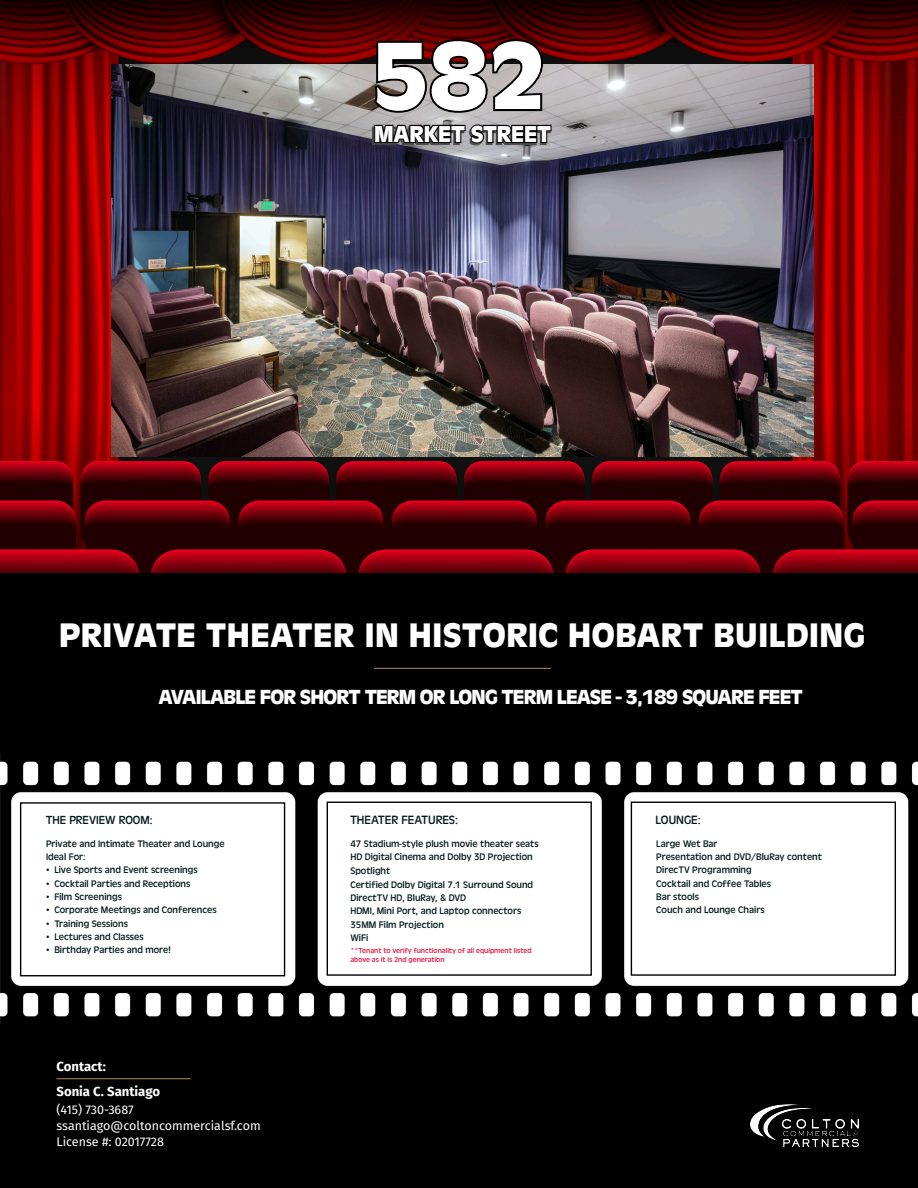
<style>
.page{position:relative;width:918px;height:1188px;background:#fff}
.page>*{position:absolute;margin:0;border:0;box-sizing:border-box;transform-origin:0 0}
.t1{font:700 99.15px "Antique Oli";color:#fff}
.t2{font:700 35.4px "Antique Oli";letter-spacing:.015em;color:#fff}
.t3{font:700 23.7px "Antique Oli";letter-spacing:-.01em;color:#fff}
.t4{font:700 21.15px "Antique Oli";letter-spacing:-.04em;color:#fff}
.t5{font:700 13.2px/25.7px "Fira Sans";color:#fff}
.t6{font:12.6px/16px "Fira Sans";color:#fff}
.t7{font:12.45px "Antique Oli";letter-spacing:-.005em;color:#021a1c}
.t8{font:12.15px "Antique Oli";letter-spacing:-.005em;color:#021a1c}
.t9{font:9.9px/13.4px "Antique Oli";color:#021a1c}
.t10{font:7.35px/9.4px "Antique Oli";color:#e81038}
.s1{font-family:"Times New Roman"}
</style>
<div class="page">
<img style="left:0;top:0;width:918px;height:574px">
<img style="left:112px;top:65px;width:701px;height:391px">
<div style="left:0;top:1024px;width:918px;height:164px;background:#000"></div>
<div style="left:0;top:574px;width:918px;height:180px;background:#000"></div>
<img style="left:0;top:754px;width:918px;height:270px">
<div style="left:20px;top:802px;width:265px;height:174px;border:1px solid #000"></div>
<div style="left:631px;top:802px;width:265px;height:174px;border:1px solid #000"></div>
<div style="left:327px;top:802px;width:265px;height:174px;border:1px solid #000"></div>
<hr style="left:374px;top:668px;width:177px;height:1px;background:#b38e5a">
<hr style="left:56px;top:1078px;width:135px;height:1px;background:#b38e5a">
<img style="left:750px;top:1105px;width:109px;height:42px">
<svg style="left:374px;top:39px;width:169px;height:74px;background:#7d6363"></svg>
<img style="left:365px;top:118px;width:204px;height:36px">
<svg style="left:374px;top:124px;width:178px;height:19px;background:#454445"></svg>
<hr style="left:339px;top:281px;width:2px;height:54px;background:#b38e5a">
<h1 class="t1" style="left:370px;top:20px;width:178px">582</h1>
<h3 class="t3" style="left:374px;top:121px;width:178px">MARKET STREET</h3>
<h2 class="t2" style="left:59px;top:615px;width:807px">PRIVATE THEATER IN HISTORIC HOBART BUILDING</h2>
<h3 class="t4" style="left:159px;top:685px;width:646px">AVAILABLE FOR SHORT TERM OR LONG TERM LEASE - 3,189 SQUARE FEET</h3>
<p class="t8" style="left:46px;top:813px;width:108px">THE PREVIEW ROOM:</p>
<p class="t7" style="left:350px;top:813px;width:109px">THEATER FEATURES:</p>
<p class="t7" style="left:656px;top:813px;width:47px">LOUNGE:</p>
<p class="t9" style="left:350px;top:837px;width:190px">47 Stadium-style plush movie theater seats<br>HD Digital Cinema and Dolby 3D Projection<br>Spotlight<br>Certified Dolby Digital 7.1 Surround Sound<br>DirectTV HD, BluRay, &amp; DVD<br>HDMI, Mini Port, and Laptop connectors<br>35MM Film Projection<br>WiFi</p>
<p class="t10" style="left:350px;top:946px;width:183px">**Tenant to verify functionality of all equipment listed above as it is 2nd generation</p>
<p class="t9" style="left:46px;top:837px;width:180px">Private and Intimate Theater and Lounge<br>Ideal For:</p>
<p class="t9" style="left:46px;top:864px;width:153px"><span class="s1">•</span> Live Sports and Event screenings</p>
<p class="t9" style="left:46px;top:877px;width:146px"><span class="s1">•</span> Cocktail Parties and Receptions</p>
<p class="t9" style="left:46px;top:890px;width:77px"><span class="s1">•</span> Film Screenings</p>
<p class="t9" style="left:46px;top:903px;width:172px"><span class="s1">•</span> Corporate Meetings and Conferences</p>
<p class="t9" style="left:46px;top:917px;width:83px"><span class="s1">•</span> Training Sessions</p>
<p class="t9" style="left:46px;top:930px;width:99px"><span class="s1">•</span> Lectures and Classes</p>
<p class="t9" style="left:46px;top:943px;width:126px"><span class="s1">•</span> Birthday Parties and more!</p>
<p class="t9" style="left:656px;top:837px;width:167px">Large Wet Bar<br>Presentation and DVD/BluRay content<br>DirecTV Programming<br>Cocktail and Coffee Tables<br>Bar stools<br>Couch and Lounge Chairs</p>
<h3 class="t5" style="left:56px;top:1052px;width:105px">Contact:<br>Sonia C. Santiago</h3>
<p class="t6" style="left:56px;top:1101px;width:206px">(415) 730-3687 ssantiago@coltoncommercialsf.com<br>License #: 02017728</p>
</div>
